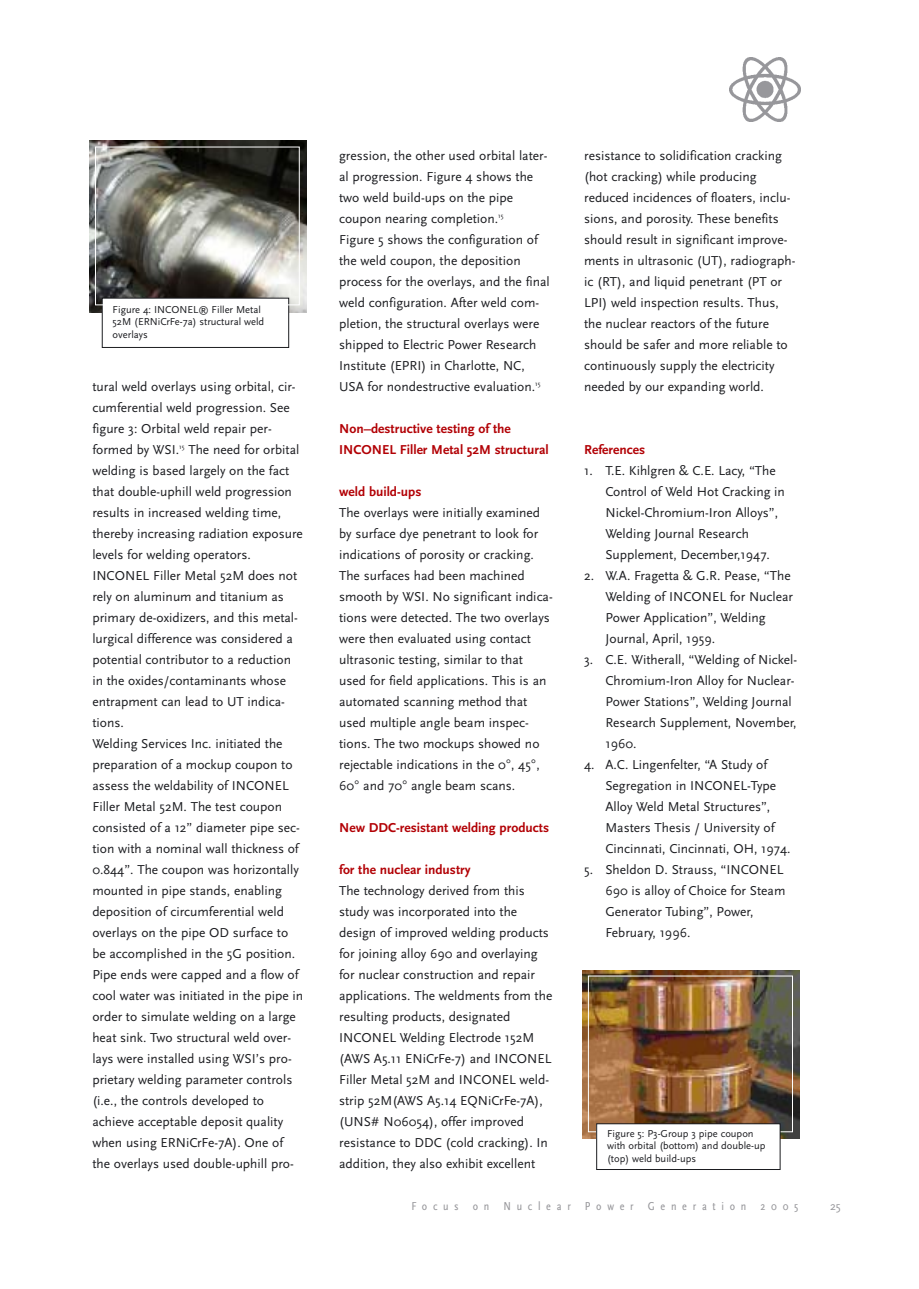
<style>
.page{position:relative;width:919px;height:1289px;background:#fff}
.page>*{position:absolute;margin:0;border:0;box-sizing:border-box;transform-origin:0 0}
.t1{font:13.5px/21px "Scala Sans";color:#1b1c20}
.t2{font:700 13.5px/21px "Scala Sans";color:#b20005}
.t3{font:12px "Scala Sans Regular Con";letter-spacing:.475em;color:#97979b}
.t4{font:12px "Scala Sans";color:#97979b}
.t5{font:10.5px/12.6px "Scala Sans";color:#1b1c20}
</style>
<div class="page">
<img style="left:729px;top:58px;width:71px;height:63px">
<img style="left:89px;top:141px;width:217px;height:171px">
<div style="left:102px;top:298px;width:187px;height:49px;background:#fff"></div>
<div style="left:102px;top:298px;width:187px;height:50px;border:1px solid #1b1c20"></div>
<div style="left:95px;top:147px;width:204px;height:158px;border:1px solid #fff"></div>
<img style="left:582px;top:970px;width:217px;height:168px">
<div style="left:588px;top:975px;width:204px;height:157px;border:1px solid #fff"></div>
<div style="left:596px;top:1123px;width:184px;height:46px;background:#fff"></div>
<div style="left:596px;top:1123px;width:184px;height:46px;border:1px solid #1b1c20"></div>
<p class="t5" style="left:113px;top:303px;width:153px">Figure 4: INCONEL® Filler Metal<br>52M (ERNiCrFe-7a) structural weld overlays</p>
<p class="t1" style="left:92px;top:376px;width:212px">tural weld overlays using orbital, cir&shy;cumferential weld progression. See figure 3: Orbital weld repair per&shy;formed by WSI.<sup>15</sup> The need for orbital welding is based largely on the fact that double-uphill weld progression results in increased welding time, thereby increasing radiation exposure levels for welding operators.<br>INCONEL Filler Metal 52M does not rely on aluminum and titanium as primary de-oxidizers, and this metal&shy;lurgical difference was considered a potential contributor to a reduction in the oxides/contaminants whose entrapment can lead to UT indica&shy;tions.<br>Welding Services Inc. initiated the preparation of a mockup coupon to assess the weldability of INCONEL Filler Metal 52M. The test coupon consisted of a 12” diameter pipe sec&shy;tion with a nominal wall thickness of 0.844”. The coupon was horizontally mounted in pipe stands, enabling deposition of circumferential weld overlays on the pipe OD surface to be accomplished in the 5G position.<br>Pipe ends were capped and a flow of cool water was initiated in the pipe in order to simulate welding on a large heat sink. Two structural weld over&shy;lays were installed using WSI’s pro&shy;prietary welding parameter controls (i.e., the controls developed to achieve acceptable deposit quality when using ERNiCrFe-7A). One of the overlays used double-uphill pro-</p>
<p class="t1" style="left:339px;top:145px;width:212px">gression, the other used orbital later&shy;al progression. Figure 4 shows the two weld build-ups on the pipe coupon nearing completion.<sup>15<br></sup>Figure 5 shows the configuration of the weld coupon, the deposition process for the overlays, and the final weld configuration. After weld com&shy;pletion, the structural overlays were shipped to Electric Power Research Institute (EPRI) in Charlotte, NC, USA for nondestructive evaluation.<sup>15</sup></p>
<p class="t2" style="left:339px;top:419px;width:211px">Non–destructive testing of the<br>INCONEL Filler Metal 52M structural</p>
<p class="t2" style="left:339px;top:482px;width:84px">weld build-ups</p>
<p class="t1" style="left:339px;top:502px;width:215px">The overlays were initially examined by surface dye penetrant to look for indications of porosity or cracking.<br>The surfaces had been machined smooth by WSI. No significant indica&shy;tions were detected. The two overlays were then evaluated using contact ultrasonic testing, similar to that used for field applications. This is an automated scanning method that used multiple angle beam inspec&shy;tions. The two mockups showed no rejectable indications in the 0 , 45 , 60 and 70 angle beam scans.</p>
<p class="t2" style="left:339px;top:818px;width:211px">New DDC-resistant welding products</p>
<p class="t2" style="left:339px;top:860px;width:133px">for the nuclear industry</p>
<p class="t1" style="left:339px;top:880px;width:215px">The technology derived from this study was incorporated into the design of improved welding products for joining alloy 690 and overlaying for nuclear construction and repair applications. The weldments from the resulting products, designated INCONEL Welding Electrode 152M (AWS A5.11 ENiCrFe-7) and INCONEL Filler Metal 52M and INCONEL weld&shy;strip 52M(AWS A5.14 EQNiCrFe-7A), (UNS# N06054), offer improved resistance to DDC (cold cracking). In addition, they also exhibit excellent</p>
<p class="t1" style="left:584px;top:145px;width:213px">resistance to solidification cracking (hot cracking) while producing reduced incidences of floaters, inclu&shy;sions, and porosity. These benefits should result in significant improve&shy;ments in ultrasonic (UT), radiograph&shy;ic (RT), and liquid penetrant (PT or LPI) weld inspection results. Thus, the nuclear reactors of the future should be safer and more reliable to continuously supply the electricity needed by our expanding world.</p>
<p class="t2" style="left:584px;top:440px;width:62px">References</p>
<p class="t1" style="left:605px;top:460px;width:181px;text-indent:-21px">1. T.E. Kihlgren &amp; C.E. Lacy, “The<br>Control of Weld Hot Cracking in<br>Nickel-Chromium-Iron Alloys”,<br>Welding Journal Research<br>Supplement, December,1947.</p>
<p class="t1" style="left:605px;top:565px;width:189px;text-indent:-21px">2. W.A. Fragetta &amp; G.R. Pease, “The<br>Welding of INCONEL for Nuclear<br>Power Application”, Welding<br>Journal, April, 1959.</p>
<p class="t1" style="left:605px;top:649px;width:193px;text-indent:-21px">3. C.E. Witherall, “Welding of Nickel-<br>Chromium-Iron Alloy for Nuclear-<br>Power Stations”, Welding Journal<br>Research Supplement, November,<br>1960.</p>
<p class="t1" style="left:605px;top:754px;width:187px;text-indent:-21px">4. A.C. Lingenfelter, “A Study of<br>Segregation in INCONEL-Type<br>Alloy Weld Metal Structures”,<br>Masters Thesis / University of<br>Cincinnati, Cincinnati, OH, 1974.</p>
<p class="t1" style="left:605px;top:859px;width:181px;text-indent:-21px">5. Sheldon D. Strauss, “INCONEL<br>690 is alloy of Choice for Steam<br>Generator Tubing”, Power,<br>February, 1996.</p>
<p class="t5" style="left:607px;top:1127px;width:160px">Figure 5: P3-Group 3 pipe coupon with orbital (bottom) and double-up (top) weld build-ups</p>
<p class="t3" style="left:411px;top:1201px;width:388px">Focus on Nuclear Power Generation 2005</p>
<p class="t4" style="left:830px;top:1201px;width:12px">25</p>
</div>
